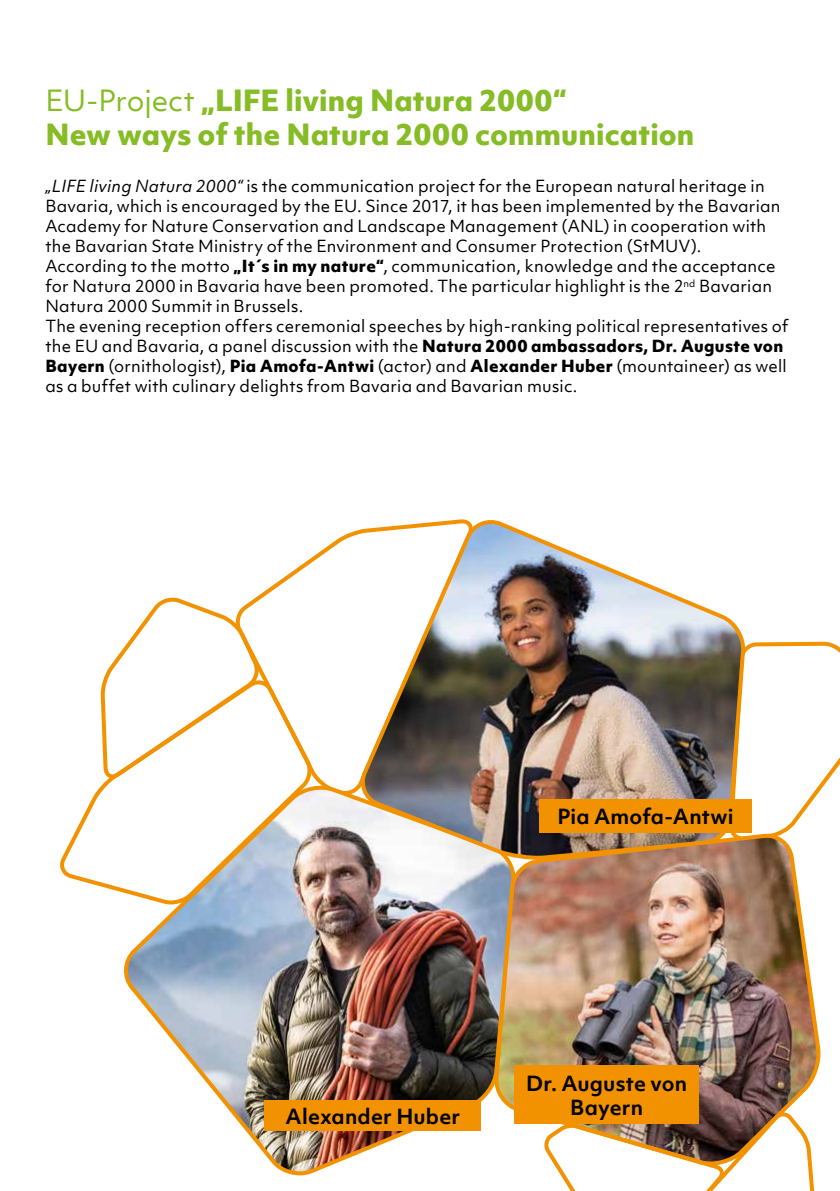
<style>
.page{position:relative;width:840px;height:1191px;background:#fff}
.page>*{position:absolute;margin:0;border:0;box-sizing:border-box;transform-origin:0 0}
.t1{font:800 28px/34px "Objektiv Mk 1";color:#86bc25}
.t2{font:700 20px/24px "Objektiv Mk 1";letter-spacing:.01em;color:#000;text-align:center}
.t3{font:16px/20px "Objektiv Mk 1";letter-spacing:.015em;color:#000}
.s1{font-weight:400}
.s2{font-style:italic}
.s3{font-weight:800}
</style>
<div class="page">
<svg style="left:743px;top:640px;width:96px;height:194px"></svg>
<svg style="left:60px;top:779px;width:58px;height:112px"></svg>
<svg style="left:100px;top:597px;width:132px;height:182px"></svg>
<svg style="left:232px;top:530px;width:127px;height:253px"></svg>
<img style="left:118px;top:783px;width:373px;height:393px">
<img style="left:359px;top:519px;width:384px;height:344px">
<img style="left:491px;top:834px;width:328px;height:290px">
<svg style="left:540px;top:1107px;width:274px;height:84px"></svg>
<div style="left:264px;top:1100px;width:217px;height:30px;background:#f39200"></div>
<div style="left:514px;top:1065px;width:184px;height:58px;background:#f39200"></div>
<div style="left:539px;top:799px;width:212px;height:33px;background:#f39200"></div>
<h1 class="t1" style="left:45px;top:82px;width:650px"><span class="s1">EU-Project</span> „LIFE living Natura 2000“<br>New ways of the Natura 2000 communication</h1>
<p class="t3" style="left:45px;top:176px;width:744px"><span class="s2">„LIFE living Natura 2000“</span> is the communication project for the European natural heritage in Bavaria, which is encouraged by the EU. Since 2017, it has been implemented by the Bavarian Academy for Nature Conservation and Landscape Management (ANL) in cooperation with the Bavarian State Ministry of the Environment and Consumer Protection (StMUV).<br>According to the motto <span class="s3">„It´s in my nature“</span>, communication, knowledge and the acceptance for Natura 2000 in Bavaria have been promoted. The particular highlight is the 2<sup>nd</sup> Bavarian Natura 2000 Summit in Brussels.<br>The evening reception offers ceremonial speeches by high-ranking political representatives of the EU and Bavaria, a panel discussion with the <span class="s3">Natura 2000 ambassadors, Dr. Auguste von Bayern</span> (ornithologist), <span class="s3">Pia Amofa-Antwi</span> (actor) and <span class="s3">Alexander Huber</span> (mountaineer) as well as a buffet with culinary delights from Bavaria and Bavarian music.</p>
<p class="t2" style="left:557px;top:804px;width:177px">Pia Amofa-Antwi</p>
<p class="t2" style="left:285px;top:1103px;width:176px">Alexander Huber</p>
<p class="t2" style="left:526px;top:1070px;width:162px">Dr. Auguste von<br>Bayern</p>
</div>
